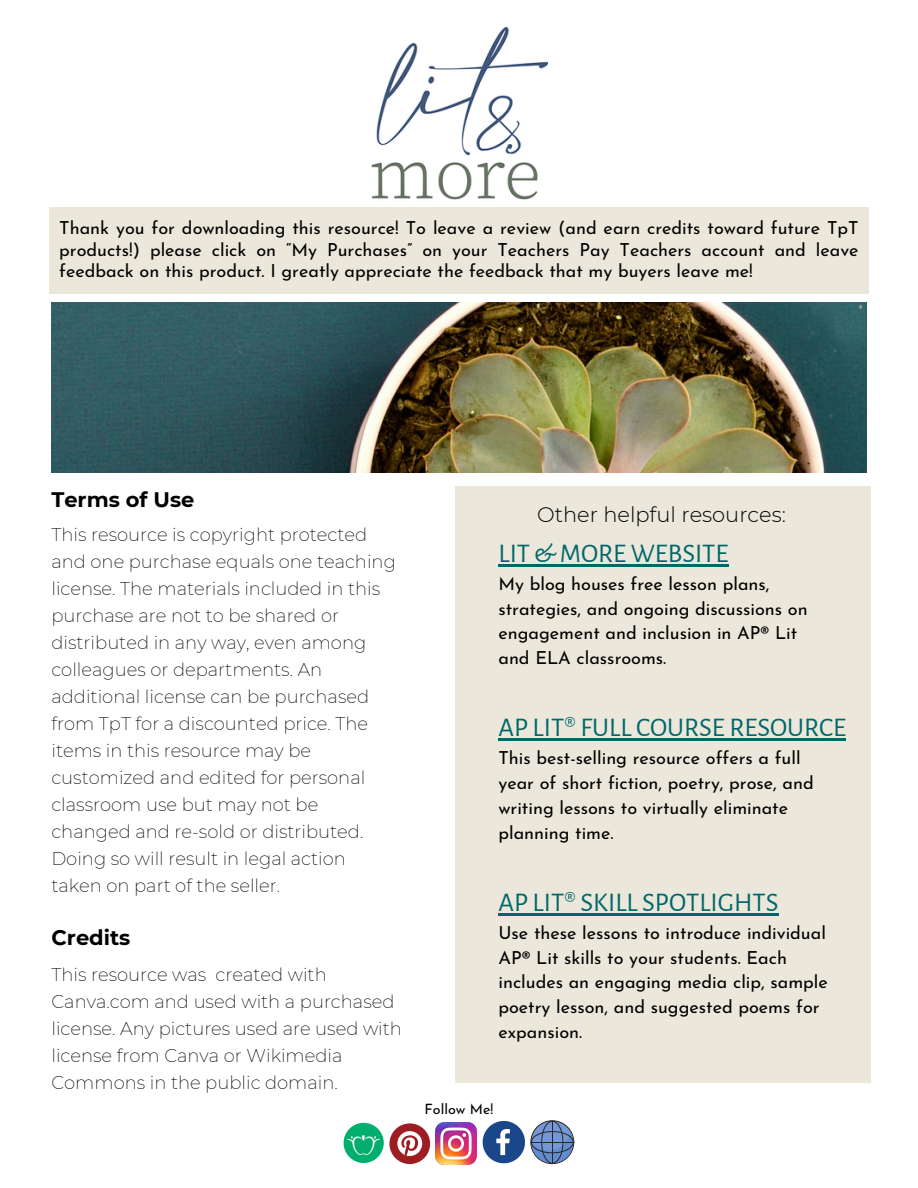
<style>
.page{position:relative;width:918px;height:1188px;background:#fff}
.page>*{position:absolute;margin:0;border:0;box-sizing:border-box;transform-origin:0 0}
.t1{font:27px "Alegreya Sans SC";color:#02676a}
.t2{font:300 21px "Montserrat";color:#000}
.t3{font:700 21px "Montserrat";color:#000}
.t4{font:18px/24.8px "Josefin Sans";color:#000}
.t5{font:200 18px/27px "Montserrat";color:#000}
.t6{font:14.25px "Josefin Sans";color:#000}
</style>
<div class="page">
<div style="left:456px;top:486px;width:415px;height:597px;background:#ebe8db"></div>
<div style="left:49px;top:207px;width:820px;height:86px;background:#ebe8db"></div>
<img style="left:51px;top:303px;width:816px;height:170px">
<img style="left:371px;top:26px;width:177px;height:174px">
<div style="left:389px;top:1123px;width:41px;height:41px;background:#9e1d22;border-radius:50%"></div>
<svg style="left:397px;top:1131px;width:25px;height:25px"></svg>
<img style="left:344px;top:1123px;width:40px;height:40px;border-radius:50%">
<img style="left:435px;top:1123px;width:42px;height:41px">
<svg style="left:483px;top:1120px;width:91px;height:44px"></svg>
<hr style="left:552px;top:1121px;width:1px;height:42px;background:#292626">
<hr style="left:531px;top:1142px;width:42px;height:1px;background:#292626">
<hr style="left:498px;top:564px;width:231px;height:2px;background:#02676a">
<hr style="left:498px;top:739px;width:348px;height:2px;background:#02676a">
<hr style="left:498px;top:913px;width:281px;height:3px;background:#02676a">
<h4 class="t4" style="left:59px;top:219px;width:801px;line-height:21.3px;text-align:justify">Thank you for downloading this resource! To leave a review (and earn credits toward future TpT products!) please click on “My Purchases” on your Teachers Pay Teachers account and leave feedback on this product. I greatly appreciate the feedback that my buyers leave me!</h4>
<h1 class="t3" style="left:51px;top:487px;width:145px">Terms of Use</h1>
<h2 class="t5" style="left:51px;top:521px;width:346px">This resource is copyright protected and one purchase equals one teaching license. The materials included in this purchase are not to be shared or distributed in any way, even among colleagues or departments. An additional license can be purchased from TpT for a discounted price. The items in this resource may be customized and edited for personal classroom use but may not be changed and re-sold or distributed.<br>Doing so will result in legal action taken on part of the seller.</h2>
<h4 class="t3" style="left:52px;top:925px;width:80px">Credits</h4>
<h1 class="t5" style="left:51px;top:961px;width:352px">This resource was created with Canva.com and used with a purchased license. Any pictures used are used with license from Canva or Wikimedia Commons in the public domain.</h1>
<h4 class="t2" style="left:537px;top:502px;width:250px">Other helpful resources:</h4>
<p class="t1" style="left:498px;top:540px;width:232px">LIT &amp; MORE WEBSITE</p>
<h4 class="t4" style="left:498px;top:573px;width:311px">My blog houses free lesson plans, strategies, and ongoing discussions on engagement and inclusion in AP® Lit and ELA classrooms.</h4>
<p class="t1" style="left:498px;top:715px;width:349px">AP LIT® FULL COURSE RESOURCE</p>
<h1 class="t4" style="left:498px;top:747px;width:317px">This best-selling resource offers a full year of short fiction, poetry, prose, and writing lessons to virtually eliminate planning time.</h1>
<p class="t1" style="left:498px;top:889px;width:282px">AP LIT® SKILL SPOTLIGHTS</p>
<h3 class="t4" style="left:498px;top:922px;width:331px">Use these lessons to introduce individual AP® Lit skills to your students. Each includes an engaging media clip, sample poetry lesson, and suggested poems for expansion.</h3>
<p class="t6" style="left:425px;top:1103px;width:70px">Follow Me!</p>
</div>
